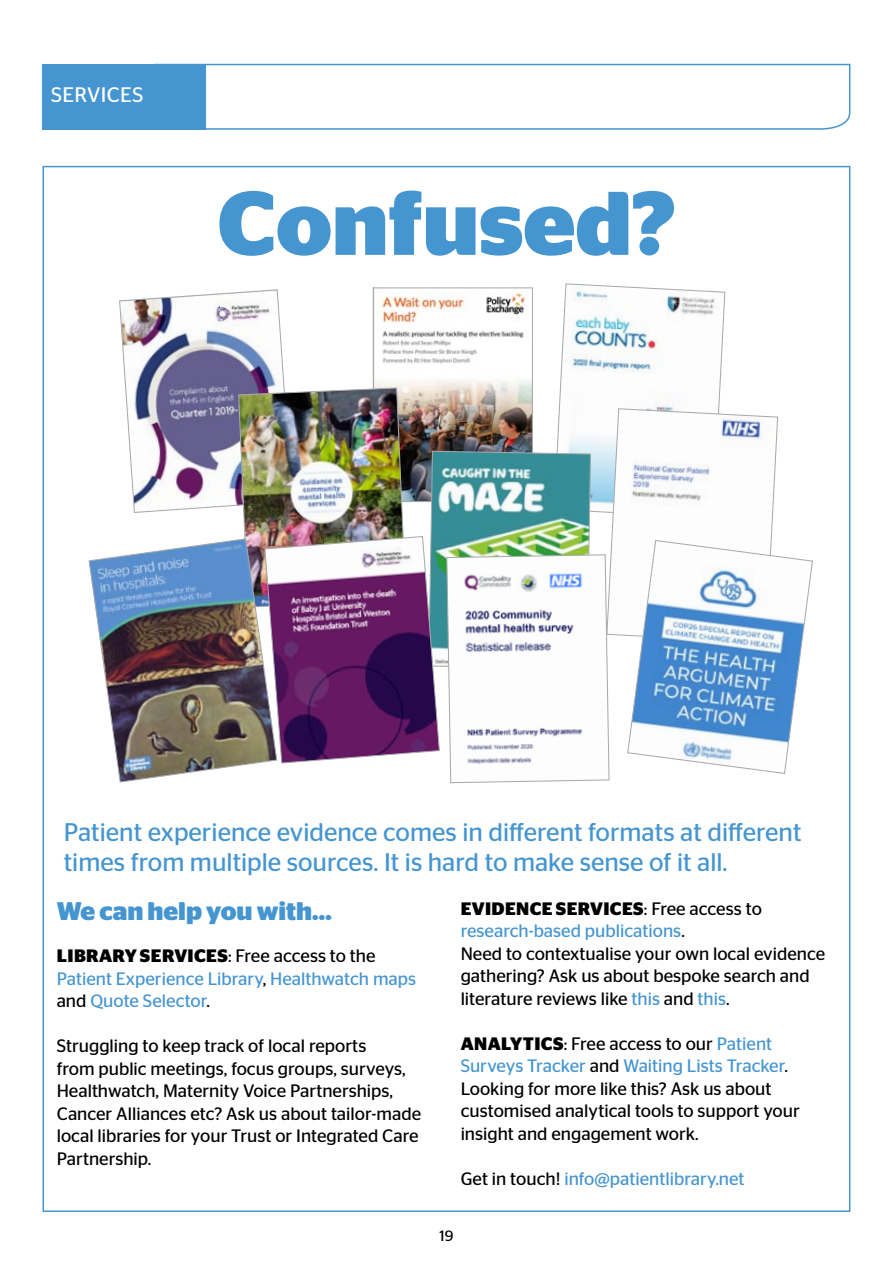
<style>
.page{position:relative;width:893px;height:1263px;background:#fff}
.page>*{position:absolute;margin:0;border:0;box-sizing:border-box;transform-origin:0 0}
.t1{font:700 90px "Stag Sans";color:#4595d1}
.t2{font:25.5px/30px "Stag Sans";color:#4595d1}
.t3{font:700 25.5px "Stag Sans";color:#4595d1}
.t4{font:21px "Stag Sans";color:#fff}
.t5{font:18px/22.5px "Stag Sans";color:#000}
.t6{font:18px/22.5px "Stag Sans";color:#4595d1}
.t7{font:700 18px "Stag Sans";letter-spacing:.02em;color:#000}
.t8{font:15px "Stag Sans";color:#000}
.s1{font-weight:700}
.s2{color:#4595d1}
.s3{font-weight:700;color:#000}
.s4{color:#000}
</style>
<div class="page">
<div style="left:43px;top:64px;width:163px;height:66px;background:#4595d1"></div>
<svg style="left:153px;top:63px;width:698px;height:67px"></svg>
<svg style="left:88px;top:556px;width:31px;height:220px"></svg>
<img style="left:119px;top:283px;width:694px;height:501px">
<p class="t4" style="left:51px;top:83px;width:13px">services</p>
<h1 class="t1" style="left:217px;top:171px;width:460px">CONFUSED?</h1>
<h2 class="t2" style="left:64px;top:817px;width:739px">Patient experience evidence comes in different formats at different times from multiple sources. It is hard to make sense of it all.</h2>
<h2 class="t3" style="left:57px;top:897px;width:277px">WE CAN HELP YOU WITH…</h2>
<p class="t7" style="left:57px;top:946px;width:24px">LIBRARY</p>
<p class="t7" style="left:140px;top:946px;width:34px">SERVIC</p>
<p class="t5" style="left:461px;top:897px;width:366px;text-indent:161px"><span class="s1">ES</span>: Free access to <span class="s2">research-based publications</span>.<br>Need to contextualise your own local evidence gathering? Ask us about bespoke search and literature reviews like <span class="s2">this</span> and <span class="s2">this</span>.</p>
<p class="t7" style="left:461px;top:1033px;width:39px">ANALYTIC</p>
<p class="t7" style="left:461px;top:898px;width:129px">EVIDENCE SERVIC</p>
<p class="t6" style="left:57px;top:945px;width:361px;text-indent:149px"><span class="s3">ES</span><span class="s4">: Free access to the<br></span>Patient Experience Library<span class="s4">,</span> Healthwatch maps <span class="s4">and</span> Quote Selector<span class="s4">.</span></p>
<p class="t5" style="left:57px;top:1035px;width:366px">Struggling to keep track of local reports<br>from public meetings, focus groups, surveys, Healthwatch, Maternity Voice Partnerships, Cancer Alliances etc? Ask us about tailor-made local libraries for your Trust or Integrated Care Partnership.</p>
<p class="t5" style="left:461px;top:1032px;width:341px;text-indent:92px"><span class="s1">S</span>: Free access to our <span class="s2">Patient Surveys Tracker</span> and <span class="s2">Waiting Lists Tracker</span>.<br>Looking for more like this? Ask us about customised analytical tools to support your insight and engagement work.</p>
<p class="t6" style="left:461px;top:1167px;width:285px"><span class="s4">Get in touch!</span> info@patientlibrary.net</p>
<p class="t8" style="left:439px;top:1227px;width:15px">19</p>
</div>
